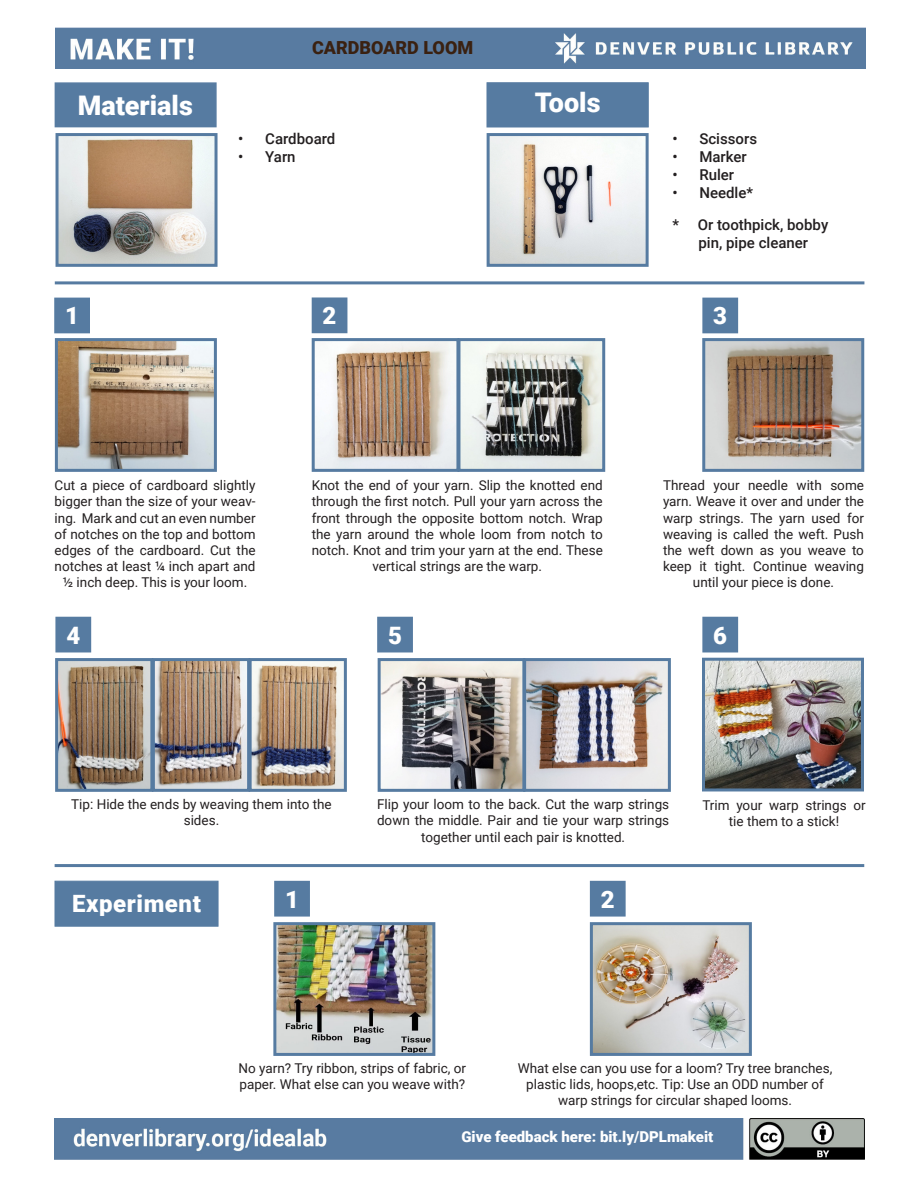
<style>
.page{position:relative;width:918px;height:1188px;background:#fff}
.page>*{position:absolute;margin:0;border:0;box-sizing:border-box;transform-origin:0 0}
.t1{font:900 27px "Roboto";color:#fff}
.t2{font:900 24px "Roboto";letter-spacing:.025em;color:#fff}
.t3{font:900 18px "Roboto";color:#3a2111}
.t4{font:500 15px/18px "Roboto";color:#231f20;text-align:center}
.t5{font:900 15px "Roboto";color:#fff}
.t6{font:13.5px/16.2px "Roboto";color:#231f20;text-align:center}
</style>
<div class="page">
<img style="left:56px;top:28px;width:810px;height:41px">
<div style="left:55px;top:82px;width:162px;height:45px;background:#567ba1;border:2px solid #567ba1"></div>
<div style="left:487px;top:82px;width:162px;height:45px;background:#567ba1;border:1px solid #567ba1"></div>
<img style="left:60px;top:137px;width:154px;height:126px">
<div style="left:56px;top:133px;width:162px;height:134px;border:3px solid #567ba1"></div>
<img style="left:491px;top:137px;width:154px;height:126px">
<div style="left:487px;top:133px;width:162px;height:134px;border:3px solid #567ba1"></div>
<hr style="left:55px;top:281px;width:809px;height:3px;background:#567ba1">
<div style="left:55px;top:299px;width:34px;height:33px;background:#567ba1"></div>
<div style="left:54px;top:298px;width:36px;height:35px;border:2px solid #567ba1"></div>
<hr style="left:55px;top:864px;width:809px;height:3px;background:#567ba1">
<div style="left:55px;top:881px;width:163px;height:46px;background:#567ba1;border:1px solid #567ba1"></div>
<img style="left:55px;top:1119px;width:810px;height:40px">
<img style="left:59px;top:342px;width:154px;height:126px">
<div style="left:55px;top:338px;width:162px;height:134px;border:3px solid #567ba1"></div>
<div style="left:704px;top:299px;width:33px;height:33px;background:#567ba1"></div>
<div style="left:702px;top:298px;width:36px;height:35px;border:2px solid #567ba1"></div>
<img style="left:706px;top:342px;width:154px;height:126px">
<div style="left:702px;top:338px;width:162px;height:134px;border:3px solid #567ba1"></div>
<div style="left:313px;top:299px;width:33px;height:33px;background:#567ba1"></div>
<div style="left:312px;top:297px;width:35px;height:36px;border:2px solid #567ba1"></div>
<img style="left:316px;top:342px;width:285px;height:126px">
<div style="left:312px;top:338px;width:147px;height:134px;border:3px solid #567ba1"></div>
<div style="left:704px;top:618px;width:33px;height:33px;background:#567ba1"></div>
<div style="left:702px;top:617px;width:36px;height:35px;border:2px solid #567ba1"></div>
<img style="left:706px;top:662px;width:154px;height:125px">
<div style="left:702px;top:658px;width:162px;height:133px;border:3px solid #567ba1"></div>
<div style="left:57px;top:618px;width:33px;height:33px;background:#567ba1"></div>
<div style="left:55px;top:617px;width:36px;height:35px;border:2px solid #567ba1"></div>
<img style="left:59px;top:662px;width:284px;height:126px">
<div style="left:55px;top:658px;width:98px;height:134px;border:3px solid #567ba1"></div>
<div style="left:457px;top:338px;width:148px;height:134px;border:3px solid #567ba1"></div>
<img style="left:382px;top:662px;width:285px;height:126px">
<div style="left:378px;top:658px;width:147px;height:134px;border:3px solid #567ba1"></div>
<div style="left:523px;top:658px;width:148px;height:134px;border:3px solid #567ba1"></div>
<div style="left:152px;top:658px;width:98px;height:134px;border:3px solid #567ba1"></div>
<div style="left:249px;top:658px;width:98px;height:134px;border:3px solid #567ba1"></div>
<div style="left:378px;top:618px;width:34px;height:33px;background:#567ba1"></div>
<div style="left:377px;top:617px;width:36px;height:35px;border:2px solid #567ba1"></div>
<div style="left:275px;top:882px;width:34px;height:33px;background:#567ba1"></div>
<div style="left:274px;top:881px;width:36px;height:36px;border:2px solid #567ba1"></div>
<img style="left:277px;top:926px;width:154px;height:126px">
<div style="left:273px;top:922px;width:162px;height:134px;border:3px solid #567ba1"></div>
<div style="left:591px;top:882px;width:33px;height:33px;background:#567ba1"></div>
<div style="left:590px;top:881px;width:36px;height:36px;border:2px solid #567ba1"></div>
<img style="left:594px;top:926px;width:154px;height:126px">
<div style="left:590px;top:922px;width:162px;height:134px;border:3px solid #567ba1"></div>
<p class="t3" style="left:312px;top:35px;width:163px">CARDBOARD LOOM</p>
<h1 class="t1" style="left:78px;top:86px;width:117px">Materials</h1>
<p class="t1" style="left:535px;top:84px;width:67px">Tools</p>
<p class="t4" style="left:238px;top:129px;width:99px">• Cardboard</p>
<p class="t4" style="left:238px;top:147px;width:59px">• Yarn</p>
<p class="t4" style="left:672px;top:129px;width:86px">• Scissors</p>
<p class="t4" style="left:672px;top:147px;width:76px">• Marker</p>
<p class="t4" style="left:672px;top:165px;width:63px">• Ruler</p>
<p class="t4" style="left:672px;top:183px;width:82px">• Needle*</p>
<p class="t4" style="left:672px;top:215px;width:157px">* Or toothpick, bobby pin, pipe cleaner</p>
<p class="t2" style="left:65px;top:299px;width:15px">1</p>
<p class="t2" style="left:323px;top:299px;width:15px">2</p>
<p class="t2" style="left:713px;top:299px;width:15px">3</p>
<p class="t6" style="left:55px;top:477px;width:203px">Cut a piece of cardboard slightly bigger than the size of your weav&shy;ing. Mark and cut an even number of notches on the top and bottom edges of the cardboard. Cut the notches at least ¼ inch apart and ½ inch deep. This is your loom.</p>
<p class="t6" style="left:312px;top:477px;width:293px">Knot the end of your yarn. Slip the knotted end through the first notch. Pull your yarn across the front through the opposite bottom notch. Wrap the yarn around the whole loom from notch to notch. Knot and trim your yarn at the end. These vertical strings are the warp.</p>
<p class="t6" style="left:663px;top:477px;width:202px">Thread your needle with some yarn. Weave it over and under the warp strings. The yarn used for weaving is called the weft. Push the weft down as you weave to keep it tight. Continue weaving until your piece is done.</p>
<p class="t2" style="left:66px;top:618px;width:15px">4</p>
<p class="t2" style="left:388px;top:618px;width:15px">5</p>
<p class="t2" style="left:713px;top:618px;width:15px">6</p>
<p class="t6" style="left:71px;top:795px;width:262px">Tip: Hide the ends by weaving them into the sides.</p>
<p class="t6" style="left:377px;top:796px;width:294px">Flip your loom to the back. Cut the warp strings down the middle. Pair and tie your warp strings together until each pair is knotted.</p>
<p class="t6" style="left:702px;top:796px;width:165px">Trim your warp strings or tie them to a stick!</p>
<p class="t2" style="left:72px;top:887px;width:130px">Experiment</p>
<p class="t2" style="left:285px;top:882px;width:15px">1</p>
<p class="t2" style="left:601px;top:882px;width:15px">2</p>
<p class="t6" style="left:239px;top:1059px;width:229px;text-align:left">No yarn? Try ribbon, strips of fabric, or paper. What else can you weave with?</p>
<p class="t6" style="left:518px;top:1059px;width:316px">What else can you use for a loom? Try tree branches, plastic lids, hoops,etc. Tip: Use an ODD number of warp strings for circular shaped looms.</p>
<p class="t5" style="left:461px;top:1126px;width:254px">Give feedback here: bit.ly/DPLmakeit</p>
</div>
